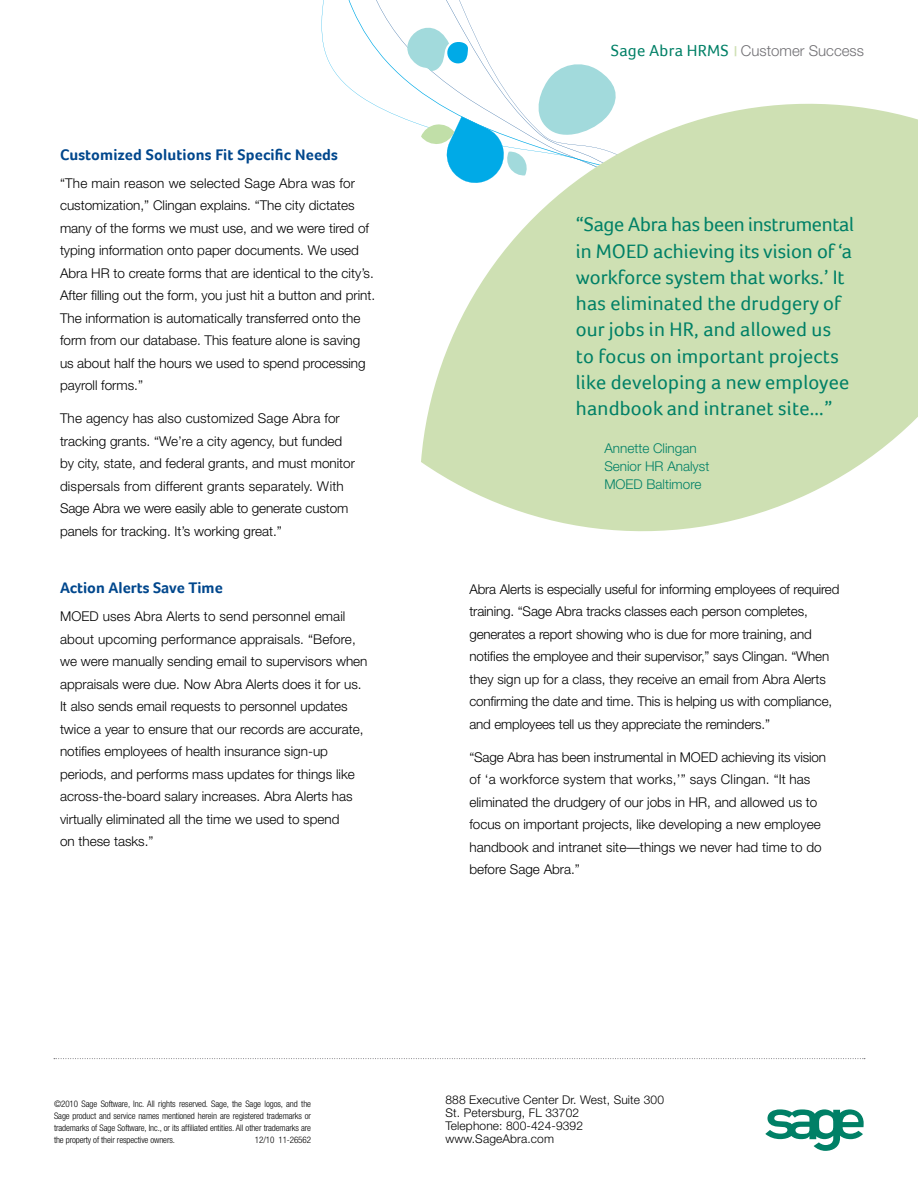
<style>
.page{position:relative;width:918px;height:1188px;background:#fff}
.page>*{position:absolute;margin:0;border:0;box-sizing:border-box;transform-origin:0 0}
.t1{font:20.25px/26.2px "Foco";letter-spacing:.01em;color:#008066}
.t2{font:700 15.75px "Foco";letter-spacing:.01em;color:#00478d}
.t3{font:300 15px "Helvetica Neue";color:#717074}
.t4{font:300 13.5px/22.5px "Helvetica Neue";color:#000}
.t5{font:300 13.5px/18px "Helvetica Neue";color:#008066}
.t6{font:300 12px/12.8px "Helvetica Neue";letter-spacing:.01em;color:#000}
.t7{font:300 condensed 9px/12px "Helvetica Neue";letter-spacing:-.01em;color:#000;text-align:justify}
.s1{font-family:"Foco";font-weight:400;font-size:16.5px;color:#008066}
.s2{font-weight:700;font-size:13.5px;color:#cee0b3}
</style>
<div class="page">
<svg style="left:54px;top:1058px;width:811px;height:1px"></svg>
<svg style="left:765px;top:1109px;width:99px;height:42px"></svg>
<svg style="left:321px;top:0;width:291px;height:125px"></svg>
<svg style="left:389px;top:6px;width:79px;height:66px"></svg>
<svg style="left:421px;top:83px;width:497px;height:449px;fill:#cee0b3"></svg>
<p class="t2" style="left:60px;top:145px;width:279px">Customized Solutions Fit Specific Needs</p>
<p class="t4" style="left:60px;top:171px;width:317px">“The main reason we selected Sage Abra was for customization,” Clingan explains. “The city dictates many of the forms we must use, and we were tired of typing information onto paper documents. We used Abra HR to create forms that are identical to the city’s.<br>After filling out the form, you just hit a button and print.<br>The information is automatically transferred onto the form from our database. This feature alone is saving us about half the hours we used to spend processing payroll forms.”</p>
<p class="t4" style="left:60px;top:407px;width:297px">The agency has also customized Sage Abra for tracking grants. “We’re a city agency, but funded by city, state, and federal grants, and must monitor dispersals from different grants separately. With Sage Abra we were easily able to generate custom panels for tracking. It’s working great.”</p>
<p class="t2" style="left:60px;top:579px;width:164px">Action Alerts Save Time</p>
<p class="t4" style="left:60px;top:605px;width:309px">MOED uses Abra Alerts to send personnel email about upcoming performance appraisals. “Before, we were manually sending email to supervisors when appraisals were due. Now Abra Alerts does it for us.<br>It also sends email requests to personnel updates twice a year to ensure that our records are accurate, notifies employees of health insurance sign-up periods, and performs mass updates for things like across-the-board salary increases. Abra Alerts has virtually eliminated all the time we used to spend<br>on these tasks.”</p>
<p class="t3" style="left:611px;top:41px;width:255px"><span class="s1">Sage Abra HRMS</span> <span class="s2">|</span> Customer Success</p>
<p class="t1" style="left:576px;top:211px;width:280px">“Sage Abra has been instrumental in MOED achieving its vision of ‘a workforce system that works.’ It has eliminated the drudgery of our jobs in HR, and allowed us to focus on important projects like developing a new employee handbook and intranet site...”</p>
<p class="t5" style="left:604px;top:439px;width:107px">Annette Clingan<br>Senior HR Analyst<br>MOED Baltimore</p>
<p class="t4" style="left:469px;top:577px;width:372px">Abra Alerts is especially useful for informing employees of required training. “Sage Abra tracks classes each person completes, generates a report showing who is due for more training, and notifies the employee and their supervisor,” says Clingan. “When they sign up for a class, they receive an email from Abra Alerts confirming the date and time. This is helping us with compliance, and employees tell us they appreciate the reminders.”</p>
<p class="t4" style="left:469px;top:746px;width:358px">“Sage Abra has been instrumental in MOED achieving its vision of ‘a workforce system that works,’” says Clingan. “It has eliminated the drudgery of our jobs in HR, and allowed us to focus on important projects, like developing a new employee handbook and intranet site—things we never had time to do before Sage Abra.”</p>
<p class="t7" style="left:54px;top:1097px;width:259px">©2010 Sage Software, Inc. All rights reserved. Sage, the Sage logos, and the Sage product and service names mentioned herein are registered trademarks or trademarks of Sage Software, Inc., or its affiliated entities. All other trademarks are the property of their respective owners.</p>
<p class="t7" style="left:255px;top:1133px;width:58px">12/10 11-26562</p>
<p class="t6" style="left:446px;top:1094px;width:220px">888 Executive Center Dr. West, Suite 300<br>St. Petersburg, FL 33702<br>Telephone: 800-424-9392 www.SageAbra.com</p>
</div>
